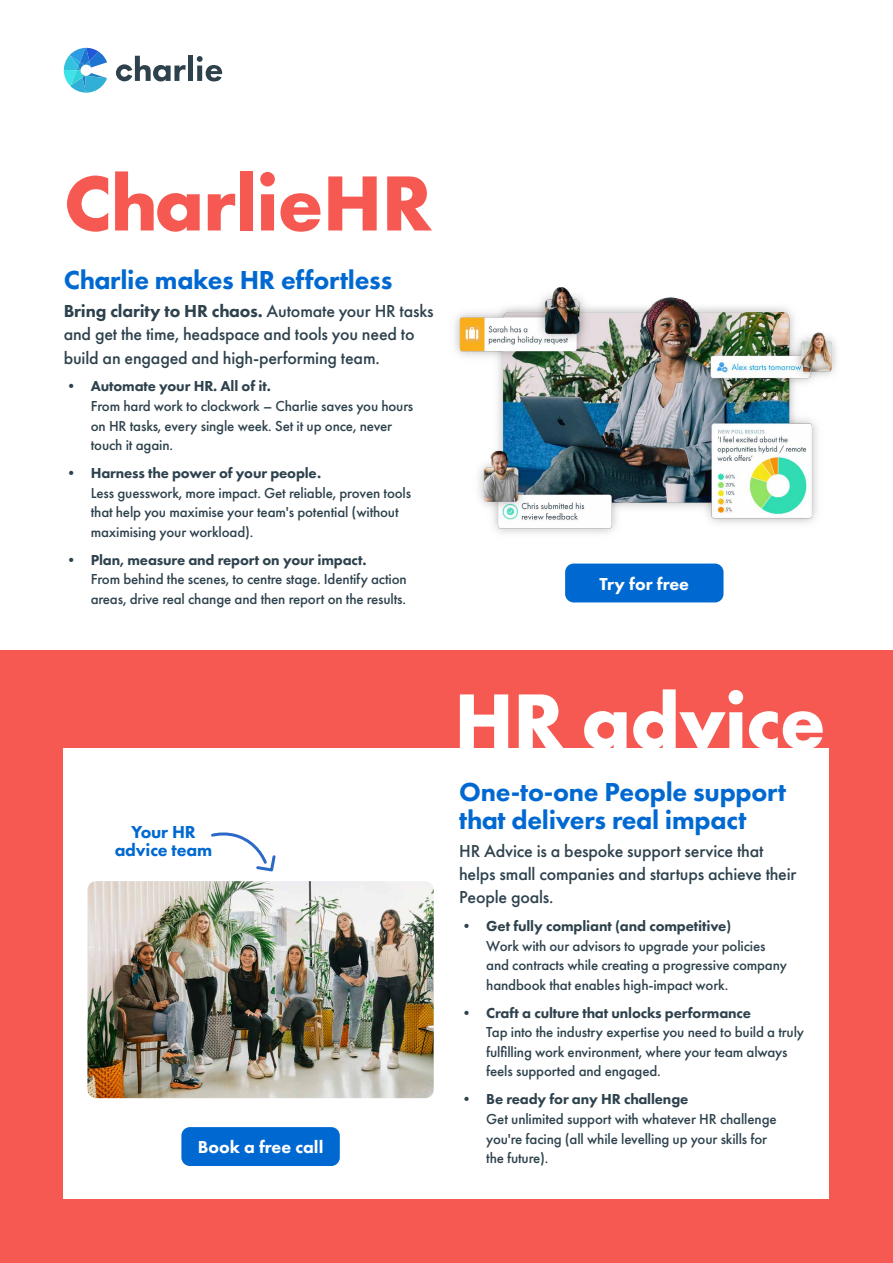
<style>
.page{position:relative;width:893px;height:1263px;background:#fff}
.page>*{position:absolute;margin:0;border:0;box-sizing:border-box;transform-origin:0 0}
.t1{font:700 81px "Futura PT";letter-spacing:-.01em;color:#f65951}
.t2{font:700 81px "Futura PT";letter-spacing:-.01em;color:#fff}
.t3{font:800 27px/28.5px "Futura PT";letter-spacing:-.01em;color:#0069d1}
.t4{font:500 18px/23.2px "Futura PT";letter-spacing:-.01em;color:#2e424d}
.t5{font:800 18px "Futura PT";color:#fff}
.t6{font:800 18px/17.7px "Futura PT";letter-spacing:-.01em;color:#0069d1;text-align:center}
.t7{font:500 15px/19.5px "Futura PT";letter-spacing:-.01em;color:#2e424d}
.t8{font:800 15px "Futura PT";letter-spacing:-.01em;color:#2e424d}
.s1{font-weight:800}
</style>
<div class="page">
<div style="left:0;top:651px;width:893px;height:612px;background:#f65951"></div>
<div style="left:64px;top:748px;width:765px;height:451px;background:#fff"></div>
<svg style="left:64px;top:48px;width:43px;height:45px"></svg>
<div style="left:188px;top:56px;width:5px;height:25px;background:#2e424d"></div>
<svg style="left:197px;top:56px;width:25px;height:25px"></svg>
<svg style="left:116px;top:56px;width:70px;height:25px"></svg>
<div style="left:565px;top:563px;width:158px;height:39px;background:#0069d1;border-radius:9px"></div>
<img style="left:455px;top:287px;width:382px;height:246px">
<div style="left:181px;top:1127px;width:159px;height:39px;background:#0069d1;border-radius:9px"></div>
<img style="left:87px;top:881px;width:347px;height:217px">
<svg style="left:211px;top:832px;width:65px;height:40px"></svg>
<h1 class="t1" style="left:64px;top:151px;width:370px">CharlieHR</h1>
<h2 class="t3" style="left:64px;top:266px;width:330px">Charlie makes HR effortless</h2>
<p class="t4" style="left:64px;top:299px;width:371px"><span class="s1">Bring clarity to HR chaos.</span> Automate your HR tasks and get the time, headspace and tools you need to build an engaged and high-performing team.</p>
<p class="t8" style="left:64px;top:377px;width:209px">• Automate your HR. All of it.</p>
<p class="t7" style="left:91px;top:396px;width:324px">From hard work to clockwork – Charlie saves you hours on HR tasks, every single week. Set it up once, never touch it again.</p>
<p class="t8" style="left:64px;top:464px;width:259px">• Harness the power of your people.</p>
<p class="t7" style="left:91px;top:483px;width:322px">Less guesswork, more impact. Get reliable, proven tools that help you maximise your team's potential (without maximising your workload).</p>
<p class="t8" style="left:64px;top:550px;width:304px">• Plan, measure and report on your impact.</p>
<p class="t7" style="left:91px;top:569px;width:318px">From behind the scenes, to centre stage. Identify action areas, drive real change and then report on the results.</p>
<p class="t5" style="left:599px;top:573px;width:91px">Try for free</p>
<p class="t6" style="left:115px;top:823px;width:99px">Your HR advice team</p>
<p class="t5" style="left:198px;top:1136px;width:127px">Book a free call</p>
<h1 class="t2" style="left:454px;top:669px;width:373px">HR advice</h1>
<h2 class="t3" style="left:459px;top:777px;width:328px">One-to-one People support that delivers real impact</h2>
<p class="t4" style="left:459px;top:839px;width:339px">HR Advice is a bespoke support service that helps small companies and startups achieve their<br>People goals.</p>
<p class="t8" style="left:459px;top:917px;width:274px">• Get fully compliant (and competitive)</p>
<p class="t7" style="left:486px;top:936px;width:302px">Work with our advisors to upgrade your policies and contracts while creating a progressive company handbook that enables high-impact work.</p>
<p class="t8" style="left:459px;top:1003px;width:293px">• Craft a culture that unlocks performance</p>
<p class="t7" style="left:486px;top:1023px;width:319px">Tap into the industry expertise you need to build a truly fulfilling work environment, where your team always feels supported and engaged.</p>
<p class="t8" style="left:459px;top:1090px;width:231px">• Be ready for any HR challenge</p>
<p class="t7" style="left:486px;top:1109px;width:292px">Get unlimited support with whatever HR challenge you're facing (all while levelling up your skills for the future).</p>
</div>
